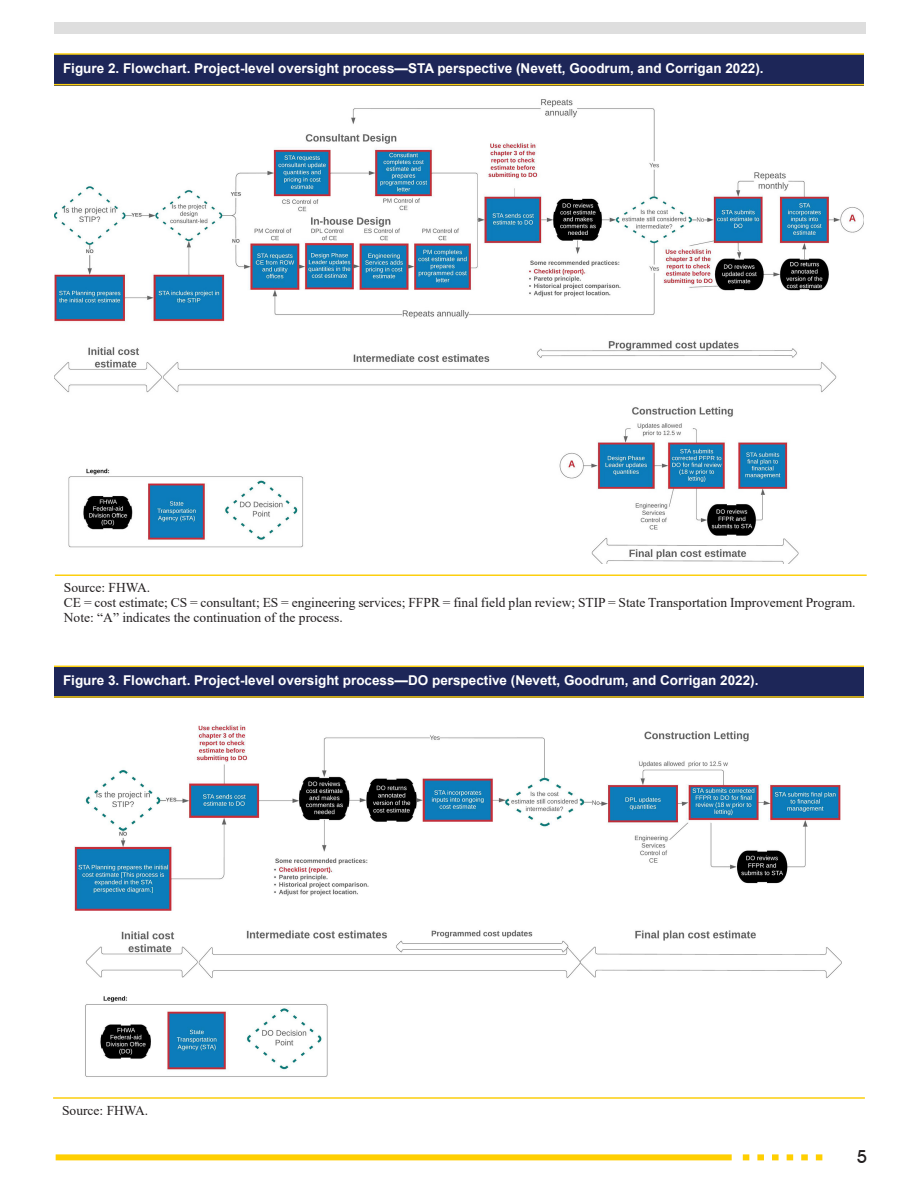
<style>
.page{position:relative;width:918px;height:1188px;background:#fff}
.page>*{position:absolute;margin:0;border:0;box-sizing:border-box;transform-origin:0 0}
.t1{font:500 18px "Avant Garde IT Cby BT";color:#231f20}
.t2{font:13.5px "Times New Roman";color:#231f20}
.t3{font:700 13.5px "Arial";color:#fff}
</style>
<div class="page">
<div style="left:54px;top:22px;width:812px;height:12px;background:#dedede"></div>
<svg style="left:743px;top:1154px;width:79px;height:6px"></svg>
<div style="left:56px;top:1154px;width:676px;height:6px;background:#ffcf01"></div>
<img style="left:54px;top:99px;width:810px;height:465px">
<div style="left:54px;top:54px;width:810px;height:32px;background:#1d2658"></div>
<hr style="left:54px;top:84px;width:810px;height:1px;background:#fccf0e">
<hr style="left:54px;top:53px;width:810px;height:2px;background:#fccf0e">
<hr style="left:55px;top:574px;width:812px;height:2px;background:#fccf0e">
<img style="left:74px;top:724px;width:768px;height:353px">
<div style="left:54px;top:666px;width:810px;height:32px;background:#1d2658"></div>
<hr style="left:54px;top:696px;width:810px;height:2px;background:#fccf0e">
<hr style="left:54px;top:666px;width:810px;height:1px;background:#fccf0e">
<hr style="left:53px;top:1097px;width:812px;height:2px;background:#fccf0e">
<p class="t3" style="left:63px;top:59px;width:702px">Figure 2. Flowchart. Project-level oversight process—STA perspective (Nevett, Goodrum, and Corrigan 2022).</p>
<p class="t2" style="left:64px;top:578px;width:88px">Source: FHWA.</p>
<p class="t2" style="left:64px;top:593px;width:793px">CE = cost estimate; CS = consultant; ES = engineering services; FFPR = final field plan review; STIP = State Transportation Improvement Program.</p>
<p class="t2" style="left:64px;top:608px;width:280px">Note: “A” indicates the continuation of the process.</p>
<p class="t3" style="left:63px;top:671px;width:697px">Figure 3. Flowchart. Project-level oversight process—DO perspective (Nevett, Goodrum, and Corrigan 2022).</p>
<p class="t2" style="left:62px;top:1101px;width:88px">Source: FHWA.</p>
<h1 class="t1" style="left:857px;top:1146px;width:12px">5</h1>
</div>
